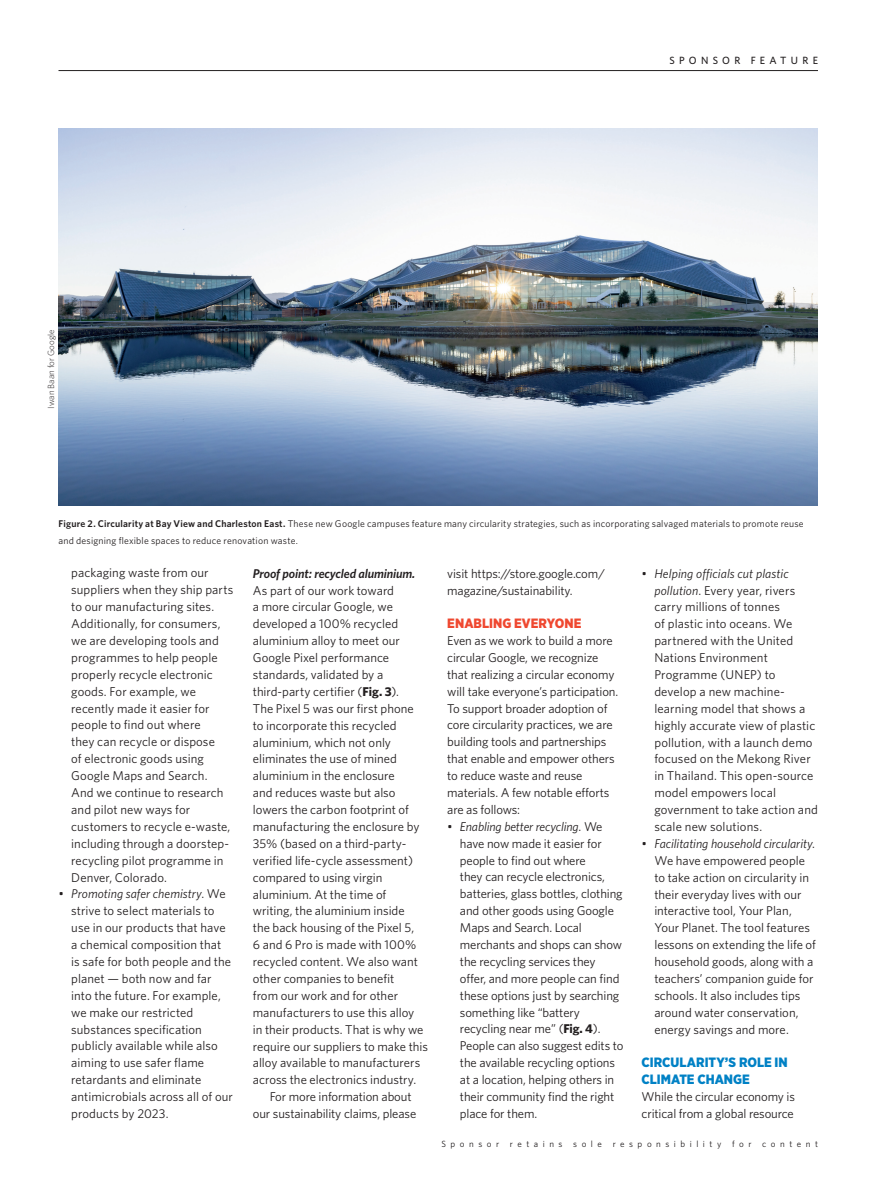
<style>
.page{position:relative;width:893px;height:1187px;background:#fff}
.page>*{position:absolute;margin:0;border:0;box-sizing:border-box;transform-origin:0 0}
.t1{font:900 13.5px/16.8px "Gotham Narrow";color:#0081c5}
.t2{font:900 13.5px "Gotham Narrow";letter-spacing:.005em;color:#ef4830}
.t3{font:12.75px/17px "Whitney";color:#231f20}
.t4{font:italic 600 12.75px "Whitney";letter-spacing:-.01em;color:#231f20}
.t5{font:500 10.5px "Whitney";letter-spacing:.405em;color:#231f20}
.t6{font:9.75px/17px "Whitney";letter-spacing:.02em;color:#231f20}
.t7{font:9px "Whitney";letter-spacing:.5em;color:#231f20}
.t8{font:300 9px "Whitney";color:#231f20}
.s1{font-weight:600}
.s2{font-style:italic}
.s3{font-weight:700}
</style>
<div class="page">
<hr style="left:58px;top:70px;width:760px;height:1px;background:#231f20">
<img style="left:58px;top:128px;width:760px;height:377px">
<p class="t8" style="left:45px;top:408px;width:81px;rotate:-90deg">Iwan Baan for Google</p>
<p class="t5" style="left:669px;top:54px;width:150px">SPONSOR FEATURE</p>
<p class="t6" style="left:58px;top:514px;width:747px"><span class="s1">Figure 2. Circularity at Bay View and Charleston East.</span> These new Google campuses feature many circularity strategies, such as incorporating salvaged materials to promote reuse and designing flexible spaces to reduce renovation waste.</p>
<p class="t3" style="left:71px;top:564px;width:164px">packaging waste from our suppliers when they ship parts to our manufacturing sites.<br>Additionally, for consumers, we are developing tools and programmes to help people properly recycle electronic goods. For example, we recently made it easier for people to find out where<br>they can recycle or dispose<br>of electronic goods using<br>Google Maps and Search.<br>And we continue to research and pilot new ways for customers to recycle e-waste, including through a doorstep&shy;recycling pilot programme in<br>Denver, Colorado.</p>
<p class="t3" style="left:71px;top:885px;width:163px;text-indent:-13px"><span class="s2">• Promoting safer chemistry</span>. We strive to select materials to use in our products that have a chemical composition that is safe for both people and the planet — both now and far into the future. For example, we make our restricted substances specification publicly available while also aiming to use safer flame retardants and eliminate antimicrobials across all of our products by 2023.</p>
<p class="t4" style="left:253px;top:564px;width:164px">Proof point: recycled aluminium.</p>
<p class="t3" style="left:253px;top:581px;width:143px">As part of our work toward</p>
<p class="t3" style="left:253px;top:598px;width:142px">a more circular Google, we</p>
<p class="t3" style="left:253px;top:615px;width:147px">developed a 100% recycled</p>
<p class="t3" style="left:253px;top:632px;width:148px">aluminium alloy to meet our</p>
<p class="t3" style="left:253px;top:649px;width:138px">Google Pixel performance</p>
<p class="t3" style="left:253px;top:665px;width:132px">standards, validated by a</p>
<p class="t3" style="left:253px;top:682px;width:147px">third-party certifier (<span class="s3">Fig. 3</span>).</p>
<p class="t3" style="left:253px;top:699px;width:162px">The Pixel 5 was our first phone</p>
<p class="t3" style="left:253px;top:716px;width:145px">to incorporate this recycled</p>
<p class="t3" style="left:253px;top:733px;width:140px">aluminium, which not only</p>
<p class="t3" style="left:253px;top:750px;width:146px">eliminates the use of mined</p>
<p class="t3" style="left:253px;top:767px;width:143px">aluminium in the enclosure</p>
<p class="t3" style="left:253px;top:784px;width:144px">and reduces waste but also</p>
<p class="t3" style="left:253px;top:800px;width:158px">lowers the carbon footprint of</p>
<p class="t3" style="left:253px;top:817px;width:168px">manufacturing the enclosure by</p>
<p class="t3" style="left:253px;top:834px;width:155px">35% (based on a third-party-</p>
<p class="t3" style="left:253px;top:851px;width:162px">verified life-cycle assessment)</p>
<p class="t3" style="left:253px;top:868px;width:131px">compared to using virgin</p>
<p class="t3" style="left:253px;top:885px;width:135px">aluminium. At the time of</p>
<p class="t3" style="left:253px;top:902px;width:153px">writing, the aluminium inside</p>
<p class="t3" style="left:253px;top:919px;width:163px">the back housing of the Pixel 5,</p>
<p class="t3" style="left:253px;top:935px;width:165px">6 and 6 Pro is made with 100%</p>
<p class="t3" style="left:253px;top:952px;width:167px">recycled content. We also want</p>
<p class="t3" style="left:253px;top:969px;width:143px">other companies to benefit</p>
<p class="t3" style="left:253px;top:986px;width:147px">from our work and for other</p>
<p class="t3" style="left:253px;top:1003px;width:163px">manufacturers to use this alloy</p>
<p class="t3" style="left:253px;top:1020px;width:172px">in their products. That is why we</p>
<p class="t3" style="left:253px;top:1037px;width:177px">require our suppliers to make this</p>
<p class="t3" style="left:253px;top:1054px;width:169px">alloy available to manufacturers</p>
<p class="t3" style="left:253px;top:1071px;width:165px">across the electronics industry.</p>
<p class="t3" style="left:270px;top:1087px;width:143px">For more information about</p>
<p class="t3" style="left:253px;top:1104px;width:165px">our sustainability claims, please</p>
<p class="t3" style="left:447px;top:564px;width:159px">visit https://store.google.com/ magazine/sustainability.</p>
<p class="t2" style="left:447px;top:614px;width:136px">ENABLING EVERYONE</p>
<p class="t3" style="left:447px;top:631px;width:172px">Even as we work to build a more circular Google, we recognize that realizing a circular economy will take everyone’s participation.<br>To support broader adoption of core circularity practices, we are building tools and partnerships that enable and empower others to reduce waste and reuse materials. A few notable efforts are as follows:</p>
<p class="t3" style="left:460px;top:817px;width:165px;text-indent:-13px"><span class="s2">• Enabling better recycling</span>. We have now made it easier for people to find out where<br>they can recycle electronics, batteries, glass bottles, clothing and other goods using Google<br>Maps and Search. Local merchants and shops can show the recycling services they offer, and more people can find these options just by searching something like “battery recycling near me” (<span class="s3">Fig. 4</span>).<br>People can also suggest edits to the available recycling options at a location, helping others in their community find the right place for them.</p>
<p class="t3" style="left:654px;top:564px;width:165px;text-indent:-13px"><span class="s2">• Helping officials cut plastic pollution</span>. Every year, rivers carry millions of tonnes<br>of plastic into oceans. We partnered with the United<br>Nations Environment<br>Programme (UNEP) to develop a new machine&shy;learning model that shows a highly accurate view of plastic pollution, with a launch demo focused on the Mekong River in Thailand. This open-source model empowers local government to take action and scale new solutions.</p>
<p class="t3" style="left:654px;top:834px;width:163px;text-indent:-13px"><span class="s2">• Facilitating household circularity</span>.<br>We have empowered people to take action on circularity in their everyday lives with our interactive tool, Your Plan,<br>Your Planet. The tool features lessons on extending the life of household goods, along with a teachers’ companion guide for schools. It also includes tips around water conservation, energy savings and more.</p>
<p class="t1" style="left:642px;top:1053px;width:148px">CIRCULARITY’S ROLE IN<br>CLIMATE CHANGE</p>
<p class="t3" style="left:642px;top:1087px;width:155px">While the circular economy is critical from a global resource</p>
<p class="t7" style="left:441px;top:1138px;width:378px">Sponsor retains sole responsibility for content</p>
</div>
